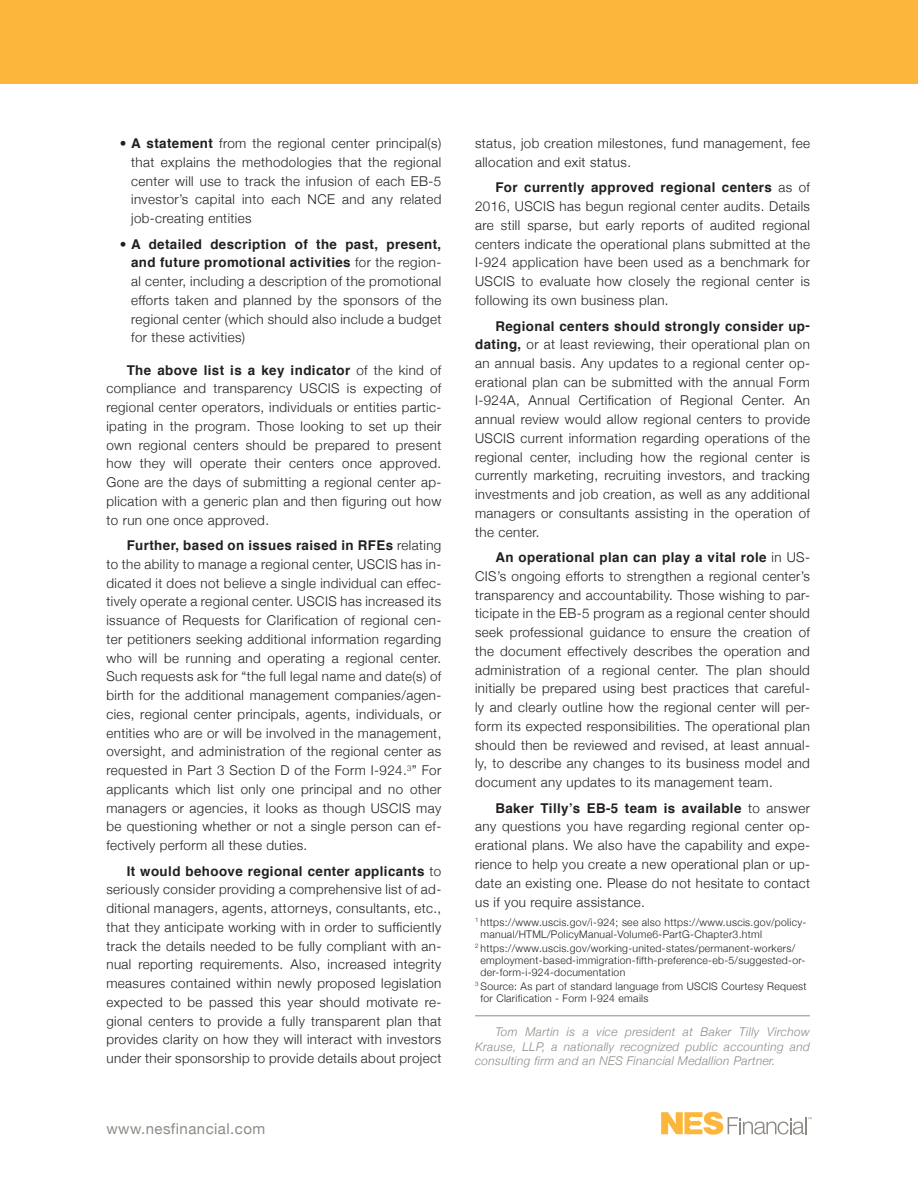
<style>
.page{position:relative;width:918px;height:1188px;background:#fff}
.page>*{position:absolute;margin:0;border:0;box-sizing:border-box;transform-origin:0 0}
.t1{font:15px "Helvetica Neue";letter-spacing:.03em;color:#8e8a85}
.t2{font:300 13.5px/18.8px "Helvetica Neue";letter-spacing:.03em;color:#231f20;text-align:justify}
.t3{font:700 13.5px/18.8px "Helvetica";letter-spacing:.03em;color:#231f20;text-align:right}
.t4{font:italic 300 12px/14.2px "Helvetica Neue";letter-spacing:.03em;color:#8e8a85;text-align:justify}
.t5{font:300 10.5px/12px "Helvetica Neue";letter-spacing:.03em;color:#231f20}
.s1{font-family:"Helvetica";font-weight:700}
.s2{font-family:"Helvetica Neue";font-weight:300}
</style>
<div class="page">
<div style="left:0;top:0;width:918px;height:84px;background:#fcb63c"></div>
<svg style="left:661px;top:1112px;width:151px;height:23px"></svg>
<hr style="left:475px;top:1015px;width:335px;height:1px;background:#8e8a85">
<p class="t2" style="left:131px;top:133px;width:312px;text-indent:-11px">• <span class="s1">A statement</span> from the regional center principal(s) that explains the methodologies that the regional center will use to track the infusion of each EB-5 investor’s capital into each NCE and any related job-creating entities</p>
<p class="t3" style="left:120px;top:235px;width:323px"><span class="s2">•</span> A detailed description of the past, present, and future promotional activities <span class="s2">for the region-</span></p>
<p class="t2" style="left:131px;top:271px;width:312px">al center, including a description of the promotional efforts taken and planned by the sponsors of the regional center (which should also include a budget for these activities)</p>
<p class="t3" style="left:127px;top:361px;width:316px">The above list is a key indicator <span class="s2">of the kind of</span></p>
<p class="t2" style="left:106px;top:378px;width:336px">compliance and transparency USCIS is expecting of regional center operators, individuals or entities partic&shy;ipating in the program. Those looking to set up their own regional centers should be prepared to present how they will operate their centers once approved.<br>Gone are the days of submitting a regional center ap&shy;plication with a generic plan and then figuring out how to run one once approved.</p>
<p class="t3" style="left:127px;top:536px;width:316px">Further, based on issues raised in RFEs <span class="s2">relating</span></p>
<p class="t2" style="left:106px;top:554px;width:336px">to the ability to manage a regional center, USCIS has in&shy;dicated it does not believe a single individual can effec&shy;tively operate a regional center. USCIS has increased its issuance of Requests for Clarification of regional cen&shy;ter petitioners seeking additional information regarding who will be running and operating a regional center.<br>Such requests ask for “the full legal name and date(s) of birth for the additional management companies/agen&shy;cies, regional center principals, agents, individuals, or entities who are or will be involved in the management, oversight, and administration of the regional center as requested in Part 3 Section D of the Form I-924.<sup>3</sup>” For applicants which list only one principal and no other managers or agencies, it looks as though USCIS may be questioning whether or not a single person can ef&shy;fectively perform all these duties.</p>
<p class="t3" style="left:127px;top:862px;width:316px">It would behoove regional center applicants <span class="s2">to</span></p>
<p class="t2" style="left:106px;top:879px;width:336px">seriously consider providing a comprehensive list of ad&shy;ditional managers, agents, attorneys, consultants, etc., that they anticipate working with in order to sufficiently track the details needed to be fully compliant with an&shy;nual reporting requirements. Also, increased integrity measures contained within newly proposed legislation expected to be passed this year should motivate re&shy;gional centers to provide a fully transparent plan that provides clarity on how they will interact with investors under their sponsorship to provide details about project</p>
<p class="t1" style="left:106px;top:1118px;width:160px">www.nesfinancial.com</p>
<p class="t2" style="left:475px;top:133px;width:336px">status, job creation milestones, fund management, fee allocation and exit status.</p>
<p class="t3" style="left:495px;top:179px;width:316px">For currently approved regional centers <span class="s2">as of</span></p>
<p class="t2" style="left:475px;top:196px;width:336px">2016, USCIS has begun regional center audits. Details are still sparse, but early reports of audited regional centers indicate the operational plans submitted at the I-924 application have been used as a benchmark for USCIS to evaluate how closely the regional center is following its own business plan.</p>
<p class="t3" style="left:495px;top:317px;width:316px">Regional centers should strongly consider up-</p>
<p class="t2" style="left:475px;top:334px;width:336px"><span class="s1">dating,</span> or at least reviewing, their operational plan on an annual basis. Any updates to a regional center op&shy;erational plan can be submitted with the annual Form I-924A, Annual Certification of Regional Center. An annual review would allow regional centers to provide USCIS current information regarding operations of the regional center, including how the regional center is currently marketing, recruiting investors, and tracking investments and job creation, as well as any additional managers or consultants assisting in the operation of the center.</p>
<p class="t3" style="left:495px;top:548px;width:316px">An operational plan can play a vital role <span class="s2">in US-</span></p>
<p class="t2" style="left:475px;top:566px;width:336px">CIS’s ongoing efforts to strengthen a regional center’s transparency and accountability. Those wishing to par&shy;ticipate in the EB-5 program as a regional center should seek professional guidance to ensure the creation of the document effectively describes the operation and administration of a regional center. The plan should initially be prepared using best practices that careful&shy;ly and clearly outline how the regional center will per&shy;form its expected responsibilities. The operational plan should then be reviewed and revised, at least annual&shy;ly, to describe any changes to its business model and document any updates to its management team.</p>
<p class="t3" style="left:495px;top:799px;width:316px">Baker Tilly’s EB-5 team is available <span class="s2">to answer</span></p>
<p class="t2" style="left:475px;top:816px;width:336px">any questions you have regarding regional center op&shy;erational plans. We also have the capability and expe&shy;rience to help you create a new operational plan or up&shy;date an existing one. Please do not hesitate to contact us if you require assistance.</p>
<p class="t5" style="left:481px;top:915px;width:327px;text-indent:-5px"><sup>1</sup> https://www.uscis.gov/i-924; see also https://www.uscis.gov/policy&shy;manual/HTML/PolicyManual-Volume6-PartG-Chapter3.html</p>
<p class="t5" style="left:481px;top:941px;width:326px;text-indent:-5px"><sup>2</sup> https://www.uscis.gov/working-united-states/permanent-workers/ employment-based-immigration-fifth-preference-eb-5/suggested-or&shy;der-form-i-924-documentation</p>
<p class="t5" style="left:481px;top:979px;width:328px;text-indent:-5px"><sup>3</sup> Source: As part of standard language from USCIS Courtesy Request for Clarification - Form I-924 emails</p>
<p class="t4" style="left:475px;top:1024px;width:336px;text-indent:20px">Tom Martin is a vice president at Baker Tilly Virchow Krause, LLP, a nationally recognized public accounting and consulting firm and an NES Financial Medallion Partner.</p>
</div>
